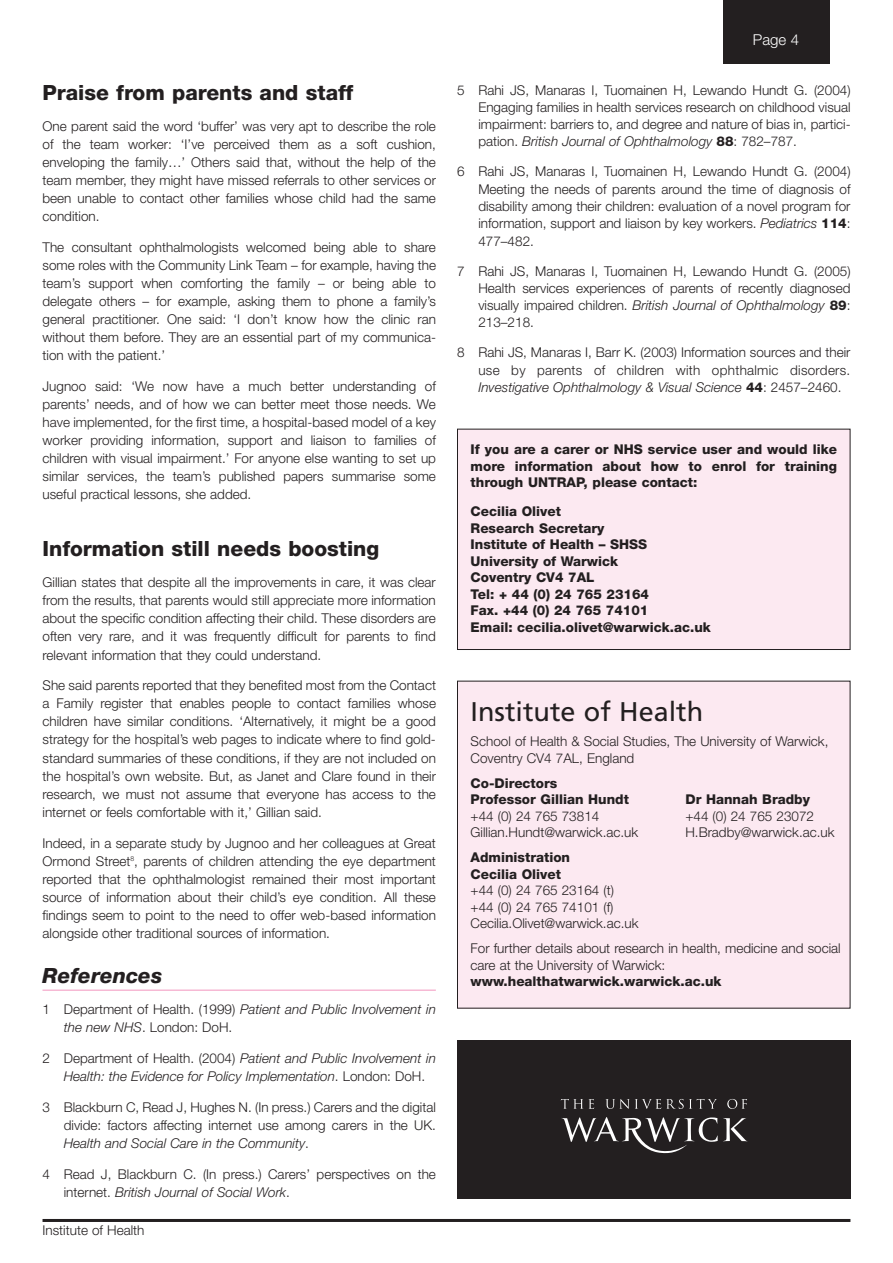
<style>
.page{position:relative;width:893px;height:1263px;background:#fff}
.page>*{position:absolute;margin:0;border:0;box-sizing:border-box;transform-origin:0 0}
.t1{font:27px "Frutiger";color:#231f20}
.t2{font:800 21px "Helvetica Neue";color:#231f20}
.t3{font:italic 800 21px "Helvetica Neue";color:#231f20}
.t4{font:300 15px "Helvetica Neue";color:#fff}
.t5{font:300 13.5px/18px "Helvetica Neue";color:#231f20;text-align:justify}
.t6{font:800 13.5px/16.5px "Helvetica Neue";color:#231f20}
.t7{font:italic 300 13.5px/18px "Helvetica Neue";color:#231f20}
.s1{font-style:italic}
.s2{font-style:normal}
.s3{font-weight:800}
</style>
<div class="page">
<hr style="left:43px;top:1219px;width:807px;height:3px;background:#231f20">
<div style="left:723px;top:0;width:106px;height:64px;background:#231f20"></div>
<div style="left:457px;top:1040px;width:393px;height:159px;background:#231f20"></div>
<svg style="left:561px;top:1099px;width:33px;height:10px"></svg>
<svg style="left:605px;top:1099px;width:112px;height:10px"></svg>
<svg style="left:727px;top:1099px;width:20px;height:10px"></svg>
<svg style="left:561px;top:1117px;width:187px;height:37px"></svg>
<div style="left:457px;top:681px;width:393px;height:327px;background:#fce9f1"></div>
<div style="left:457px;top:429px;width:393px;height:220px;background:#fce9f1"></div>
<div style="left:457px;top:429px;width:393px;height:221px;border:1px solid #231f20"></div>
<hr style="left:43px;top:989px;width:393px;height:2px;background:#f6b9d4">
<h2 class="t2" style="left:43px;top:85px;width:312px">Praise from parents and staff</h2>
<p class="t5" style="left:43px;top:118px;width:395px">One parent said the word ‘buffer’ was very apt to describe the role of the team worker: ‘I’ve perceived them as a soft cushion, enveloping the family…’ Others said that, without the help of the team member, they might have missed referrals to other services or been unable to contact other families whose child had the same condition.</p>
<p class="t5" style="left:43px;top:239px;width:395px">The consultant ophthalmologists welcomed being able to share some roles with the Community Link Team – for example, having the team’s support when comforting the family – or being able to delegate others – for example, asking them to phone a family’s general practitioner. One said: ‘I don’t know how the clinic ran without them before. They are an essential part of my communica&shy;tion with the patient.’</p>
<p class="t5" style="left:43px;top:379px;width:395px">Jugnoo said: ‘We now have a much better understanding of parents’ needs, and of how we can better meet those needs. We have implemented, for the first time, a hospital-based model of a key worker providing information, support and liaison to families of children with visual impairment.’ For anyone else wanting to set up similar services, the team’s published papers summarise some useful practical lessons, she added.</p>
<h2 class="t2" style="left:43px;top:541px;width:338px">Information still needs boosting</h2>
<p class="t5" style="left:43px;top:575px;width:395px">Gillian states that despite all the improvements in care, it was clear from the results, that parents would still appreciate more information about the specific condition affecting their child. These disorders are often very rare, and it was frequently difficult for parents to find relevant information that they could understand.</p>
<p class="t5" style="left:43px;top:678px;width:395px">She said parents reported that they benefited most from the Contact a Family register that enables people to contact families whose children have similar conditions. ‘Alternatively, it might be a good strategy for the hospital’s web pages to indicate where to find gold&shy;standard summaries of these conditions, if they are not included on the hospital’s own website. But, as Janet and Clare found in their research, we must not assume that everyone has access to the internet or feels comfortable with it,’ Gillian said.</p>
<p class="t5" style="left:43px;top:835px;width:395px">Indeed, in a separate study by Jugnoo and her colleagues at Great Ormond Street<sup>8</sup>, parents of children attending the eye department reported that the ophthalmologist remained their most important source of information about their child’s eye condition. All these findings seem to point to the need to offer web-based information alongside other traditional sources of information.</p>
<h2 class="t3" style="left:43px;top:968px;width:121px">References</h2>
<p class="t5" style="left:64px;top:1001px;width:374px;text-indent:-21px">1 Department of Health. (1999) <span class="s1">Patient and Public Involvement in the new NHS</span>. London: DoH.</p>
<p class="t7" style="left:64px;top:1050px;width:374px;text-indent:-21px"><span class="s2">2 Department of Health. (2004)</span> Patient and Public Involvement in<br>Health: the Evidence for Policy Implementation<span class="s2">. London: DoH.</span></p>
<p class="t5" style="left:64px;top:1099px;width:374px;text-indent:-21px">3 Blackburn C, Read J, Hughes N. (In press.) Carers and the digital divide: factors affecting internet use among carers in the UK.<br><span class="s1">Health and Social Care in the Community</span>.</p>
<p class="t5" style="left:64px;top:1166px;width:374px;text-indent:-21px">4 Read J, Blackburn C. (In press.) Carers’ perspectives on the internet. <span class="s1">British Journal of Social Work</span>.</p>
<p class="t5" style="left:43px;top:1223px;width:104px">Institute of Health</p>
<p class="t4" style="left:753px;top:34px;width:48px">Page 4</p>
<p class="t5" style="left:478px;top:83px;width:374px;line-height:17.2px;text-indent:-21px">5 Rahi JS, Manaras I, Tuomainen H, Lewando Hundt G. (2004)<br>Engaging families in health services research on childhood visual impairment: barriers to, and degree and nature of bias in, partici&shy;pation. <span class="s1">British Journal of Ophthalmology</span> <span class="s3">88</span>: 782–787.</p>
<p class="t5" style="left:478px;top:164px;width:374px;line-height:17.2px;text-indent:-21px">6 Rahi JS, Manaras I, Tuomainen H, Lewando Hundt G. (2004)<br>Meeting the needs of parents around the time of diagnosis of disability among their children: evaluation of a novel program for information, support and liaison by key workers. <span class="s1">Pediatrics</span> <span class="s3">114</span>:<br>477–482.</p>
<p class="t5" style="left:478px;top:263px;width:374px;line-height:17.2px;text-indent:-21px">7 Rahi JS, Manaras I, Tuomainen H, Lewando Hundt G. (2005)<br>Health services experiences of parents of recently diagnosed visually impaired children. <span class="s1">British Journal of Ophthalmology</span> <span class="s3">89</span>:<br>213–218.</p>
<p class="t5" style="left:478px;top:345px;width:374px;line-height:17.2px;text-indent:-21px">8 Rahi JS, Manaras I, Barr K. (2003) Information sources and their use by parents of children with ophthalmic disorders.<br><span class="s1">Investigative Ophthalmology &amp; Visual Science</span> <span class="s3">44</span>: 2457–2460.</p>
<p class="t6" style="left:471px;top:442px;width:368px;text-align:justify">If you are a carer or NHS service user and would like more information about how to enrol for training through UNTRAP, please contact:</p>
<p class="t6" style="left:471px;top:504px;width:242px">Cecilia Olivet<br>Research Secretary<br>Institute of Health – SHSS<br>University of Warwick<br>Coventry CV4 7AL<br>Tel: + 44 (0) 24 765 23164<br>Fax. +44 (0) 24 765 74101<br>Email: cecilia.olivet@warwick.ac.uk</p>
<h1 class="t1" style="left:471px;top:701px;width:234px">Institute of Health</h1>
<p class="t5" style="left:471px;top:734px;width:359px;line-height:16.5px">School of Health &amp; Social Studies, The University of Warwick,<br>Coventry CV4 7AL, England</p>
<p class="t6" style="left:471px;top:776px;width:160px">Co-Directors<br>Professor Gillian Hundt</p>
<p class="t6" style="left:685px;top:792px;width:126px">Dr Hannah Bradby</p>
<p class="t5" style="left:471px;top:808px;width:130px">+44 (0) 24 765 73814</p>
<p class="t5" style="left:685px;top:808px;width:130px">+44 (0) 24 765 23072</p>
<p class="t5" style="left:471px;top:824px;width:169px">Gillian.Hundt@warwick.ac.uk</p>
<p class="t5" style="left:685px;top:824px;width:151px">H.Bradby@warwick.ac.uk</p>
<p class="t6" style="left:471px;top:850px;width:101px">Administration<br>Cecilia Olivet</p>
<p class="t5" style="left:471px;top:883px;width:169px;line-height:16.5px;text-align:left">+44 (0) 24 765 23164 (t) +44 (0) 24 765 74101 (f)<br>Cecilia.Olivet@warwick.ac.uk</p>
<p class="t5" style="left:471px;top:941px;width:372px;line-height:16.5px">For further details about research in health, medicine and social care at the University of Warwick:</p>
<p class="t6" style="left:471px;top:974px;width:252px">www.healthatwarwick.warwick.ac.uk</p>
</div>
